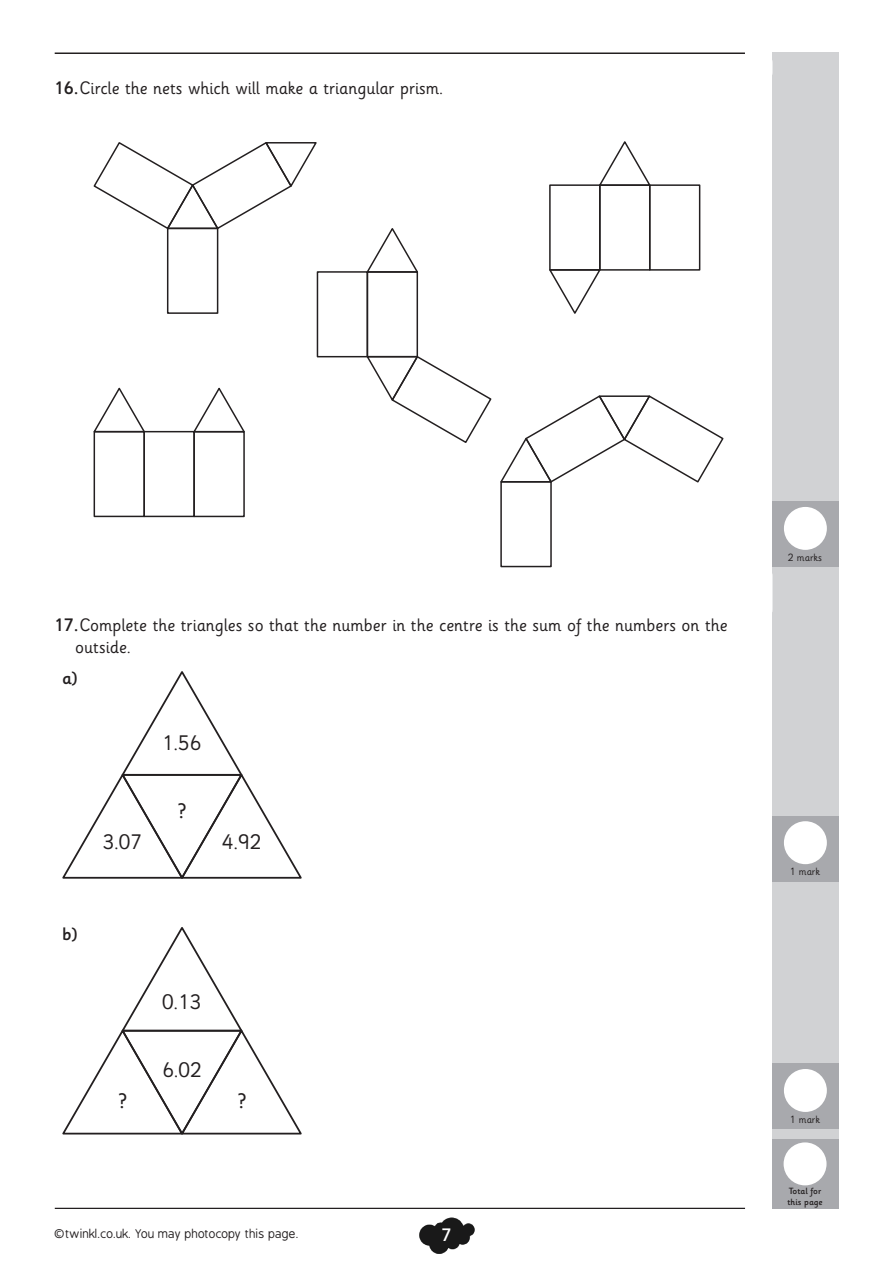
<style>
.page{position:relative;width:893px;height:1263px;background:#fff}
.page>*{position:absolute;margin:0;border:0;box-sizing:border-box;transform-origin:0 0}
.t1{font:21px "Sassoon Infant Rg";color:#231f20}
.t2{font:18px/21.6px "Sassoon Infant Rg";color:#231f20}
.t3{font:500 18px "Sassoon Infant Md";color:#231f20}
.t4{font:500 18px "Sassoon Infant Md";color:#fff}
.t5{font:12px "B Preplay";color:#231f20}
.t6{font:10.5px "Sassoon Infant Rg";color:#231f20}
.t7{font:500 9px "Sassoon Infant Md";color:#231f20}
.s1{font-family:"Sassoon Infant Md";font-weight:500}
</style>
<div class="page">
<img style="left:419px;top:1218px;width:56px;height:35px">
<hr style="left:55px;top:1207px;width:690px;height:2px;background:#231f20">
<div style="left:772px;top:52px;width:67px;height:1109px;background:#d1d2d4"></div>
<hr style="left:55px;top:53px;width:690px;height:1px;background:#231f20">
<div style="left:772px;top:1140px;width:67px;height:69px;background:#a8a9ad"></div>
<div style="left:784px;top:1142px;width:42px;height:43px;background:#fff;border-radius:50%"></div>
<div style="left:772px;top:816px;width:67px;height:65px;background:#a8a9ad"></div>
<div style="left:784px;top:821px;width:43px;height:43px;background:#fff;border-radius:50%"></div>
<div style="left:772px;top:1063px;width:67px;height:66px;background:#a8a9ad"></div>
<div style="left:784px;top:1069px;width:43px;height:43px;background:#fff;border-radius:50%"></div>
<div style="left:772px;top:501px;width:67px;height:66px;background:#a8a9ad"></div>
<div style="left:784px;top:507px;width:43px;height:43px;background:#fff;border-radius:50%"></div>
<svg style="left:549px;top:271px;width:51px;height:43px"></svg>
<svg style="left:599px;top:141px;width:51px;height:43px"></svg>
<div style="left:549px;top:184px;width:52px;height:87px;border:2px solid #231f20"></div>
<div style="left:599px;top:184px;width:51px;height:87px;border:2px solid #231f20"></div>
<div style="left:649px;top:184px;width:51px;height:87px;border:2px solid #231f20"></div>
<svg style="left:93px;top:387px;width:54px;height:47px"></svg>
<svg style="left:192px;top:387px;width:53px;height:44px"></svg>
<div style="left:94px;top:431px;width:51px;height:86px;border:2px solid #231f20"></div>
<div style="left:193px;top:431px;width:52px;height:86px;border:2px solid #231f20"></div>
<div style="left:143px;top:431px;width:52px;height:86px;border:2px solid #231f20"></div>
<div style="left:167px;top:228px;width:51px;height:86px;border:2px solid #231f20"></div>
<svg style="left:93px;top:142px;width:224px;height:88px"></svg>
<div style="left:500px;top:481px;width:52px;height:86px;border:2px solid #231f20"></div>
<svg style="left:367px;top:228px;width:52px;height:46px"></svg>
<div style="left:367px;top:271px;width:51px;height:86px;border:2px solid #231f20"></div>
<div style="left:317px;top:271px;width:51px;height:86px;border:2px solid #231f20"></div>
<svg style="left:365px;top:355px;width:359px;height:129px"></svg>
<svg style="left:62px;top:671px;width:240px;height:208px"></svg>
<svg style="left:62px;top:927px;width:240px;height:208px"></svg>
<p class="t2" style="left:54px;top:77px;width:391px"><span class="s1">16.</span>Circle the nets which will make a triangular prism.</p>
<p class="t2" style="left:75px;top:615px;width:654px;text-indent:-21px"><span class="s1">17.</span>Complete the triangles so that the number in the centre is the sum of the numbers on the outside.</p>
<p class="t3" style="left:62px;top:667px;width:17px">a)</p>
<p class="t1" style="left:162px;top:732px;width:41px">1.56</p>
<p class="t1" style="left:103px;top:830px;width:41px">3.07</p>
<p class="t1" style="left:177px;top:799px;width:11px">?</p>
<p class="t1" style="left:222px;top:830px;width:41px">4.92</p>
<p class="t3" style="left:62px;top:923px;width:17px">b)</p>
<p class="t1" style="left:118px;top:1089px;width:11px">?</p>
<p class="t1" style="left:162px;top:991px;width:41px">0.13</p>
<p class="t1" style="left:162px;top:1058px;width:41px">6.02</p>
<p class="t1" style="left:237px;top:1089px;width:11px">?</p>
<p class="t5" style="left:55px;top:1227px;width:246px">©twinkl.co.uk. You may photocopy this page.</p>
<p class="t4" style="left:442px;top:1225px;width:11px">7</p>
<p class="t6" style="left:788px;top:551px;width:36px">2 marks</p>
<p class="t6" style="left:790px;top:865px;width:32px">1 mark</p>
<p class="t6" style="left:790px;top:1113px;width:32px">1 mark</p>
<p class="t7" style="left:789px;top:1186px;width:34px">Total for</p>
<p class="t7" style="left:787px;top:1196px;width:37px">this page</p>
</div>
